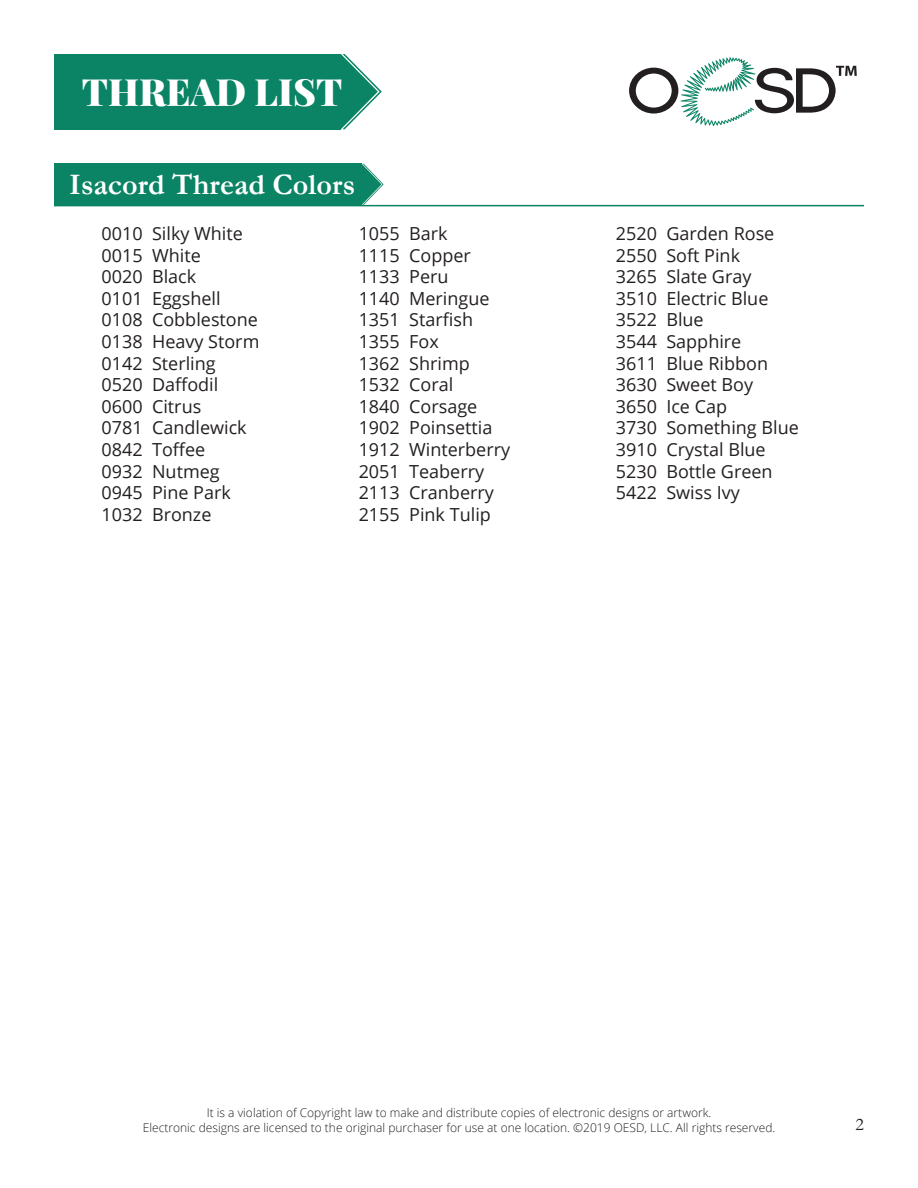
<style>
.page{position:relative;width:918px;height:1188px;background:#fff}
.page>*{position:absolute;margin:0;border:0;box-sizing:border-box;transform-origin:0 0}
.t1{font:900 37.5px "Playfair Display";color:#fff}
.t2{font:700 30px "Garamond";color:#fff}
.t3{font:18px "Open Sans";color:#231f20}
.t4{font:18px "Garamond";color:#231f20}
.t5{font:300 12px "Open Sans";color:#231f20}
</style>
<div class="page">
<svg style="left:629px;top:57px;width:228px;height:69px"></svg>
<div style="left:54px;top:54px;width:287px;height:75px;background:#0a8464"></div>
<svg style="left:341px;top:54px;width:41px;height:75px"></svg>
<div style="left:54px;top:164px;width:308px;height:41px;background:#0a8464"></div>
<svg style="left:362px;top:164px;width:22px;height:41px"></svg>
<hr style="left:54px;top:205px;width:810px;height:1px;background:#0a8464">
<p class="t1" style="left:82px;top:68px;width:262px">THREAD LIST</p>
<p class="t2" style="left:69px;top:164px;width:288px">Isacord Thread Colors</p>
<p class="t3" style="left:102px;top:221px;width:143px">0010 Silky White</p>
<p class="t3" style="left:102px;top:243px;width:101px">0015 White</p>
<p class="t3" style="left:102px;top:264px;width:96px">0020 Black</p>
<p class="t3" style="left:102px;top:286px;width:121px">0101 Eggshell</p>
<p class="t3" style="left:102px;top:308px;width:158px">0108 Cobblestone</p>
<p class="t3" style="left:102px;top:329px;width:159px">0138 Heavy Storm</p>
<p class="t3" style="left:102px;top:351px;width:116px">0142 Sterling</p>
<p class="t3" style="left:102px;top:372px;width:118px">0520 Daffodil</p>
<p class="t3" style="left:102px;top:394px;width:101px">0600 Citrus</p>
<p class="t3" style="left:102px;top:416px;width:147px">0781 Candlewick</p>
<p class="t3" style="left:102px;top:437px;width:105px">0842 Toffee</p>
<p class="t3" style="left:102px;top:459px;width:120px">0932 Nutmeg</p>
<p class="t3" style="left:102px;top:480px;width:131px">0945 Pine Park</p>
<p class="t3" style="left:102px;top:502px;width:111px">1032 Bronze</p>
<p class="t3" style="left:359px;top:221px;width:91px">1055 Bark</p>
<p class="t3" style="left:359px;top:243px;width:114px">1115 Copper</p>
<p class="t3" style="left:359px;top:264px;width:91px">1133 Peru</p>
<p class="t3" style="left:359px;top:286px;width:132px">1140 Meringue</p>
<p class="t3" style="left:359px;top:308px;width:116px">1351 Starfish</p>
<p class="t3" style="left:359px;top:329px;width:82px">1355 Fox</p>
<p class="t3" style="left:359px;top:351px;width:113px">1362 Shrimp</p>
<p class="t3" style="left:359px;top:372px;width:96px">1532 Coral</p>
<p class="t3" style="left:359px;top:394px;width:120px">1840 Corsage</p>
<p class="t3" style="left:359px;top:416px;width:135px">1902 Poinsettia</p>
<p class="t3" style="left:359px;top:437px;width:153px">1912 Winterberry</p>
<p class="t3" style="left:359px;top:459px;width:127px">2051 Teaberry</p>
<p class="t3" style="left:359px;top:480px;width:137px">2113 Cranberry</p>
<p class="t3" style="left:359px;top:502px;width:134px">2155 Pink Tulip</p>
<p class="t3" style="left:616px;top:221px;width:160px">2520 Garden Rose</p>
<p class="t3" style="left:616px;top:243px;width:126px">2550 Soft Pink</p>
<p class="t3" style="left:616px;top:264px;width:137px">3265 Slate Gray</p>
<p class="t3" style="left:616px;top:286px;width:154px">3510 Electric Blue</p>
<p class="t3" style="left:616px;top:308px;width:89px">3522 Blue</p>
<p class="t3" style="left:616px;top:329px;width:127px">3544 Sapphire</p>
<p class="t3" style="left:616px;top:351px;width:154px">3611 Blue Ribbon</p>
<p class="t3" style="left:616px;top:372px;width:139px">3630 Sweet Boy</p>
<p class="t3" style="left:616px;top:394px;width:113px">3650 Ice Cap</p>
<p class="t3" style="left:616px;top:416px;width:185px">3730 Something Blue</p>
<p class="t3" style="left:616px;top:437px;width:151px">3910 Crystal Blue</p>
<p class="t3" style="left:616px;top:459px;width:158px">5230 Bottle Green</p>
<p class="t3" style="left:616px;top:480px;width:125px">5422 Swiss Ivy</p>
<p class="t5" style="left:207px;top:1105px;width:506px">It is a violation of Copyright law to make and distribute copies of electronic designs or artwork.</p>
<p class="t5" style="left:143px;top:1119px;width:634px">Electronic designs are licensed to the original purchaser for use at one location. ©2019 OESD, LLC. All rights reserved.</p>
<p class="t4" style="left:856px;top:1112px;width:10px">2</p>
</div>
